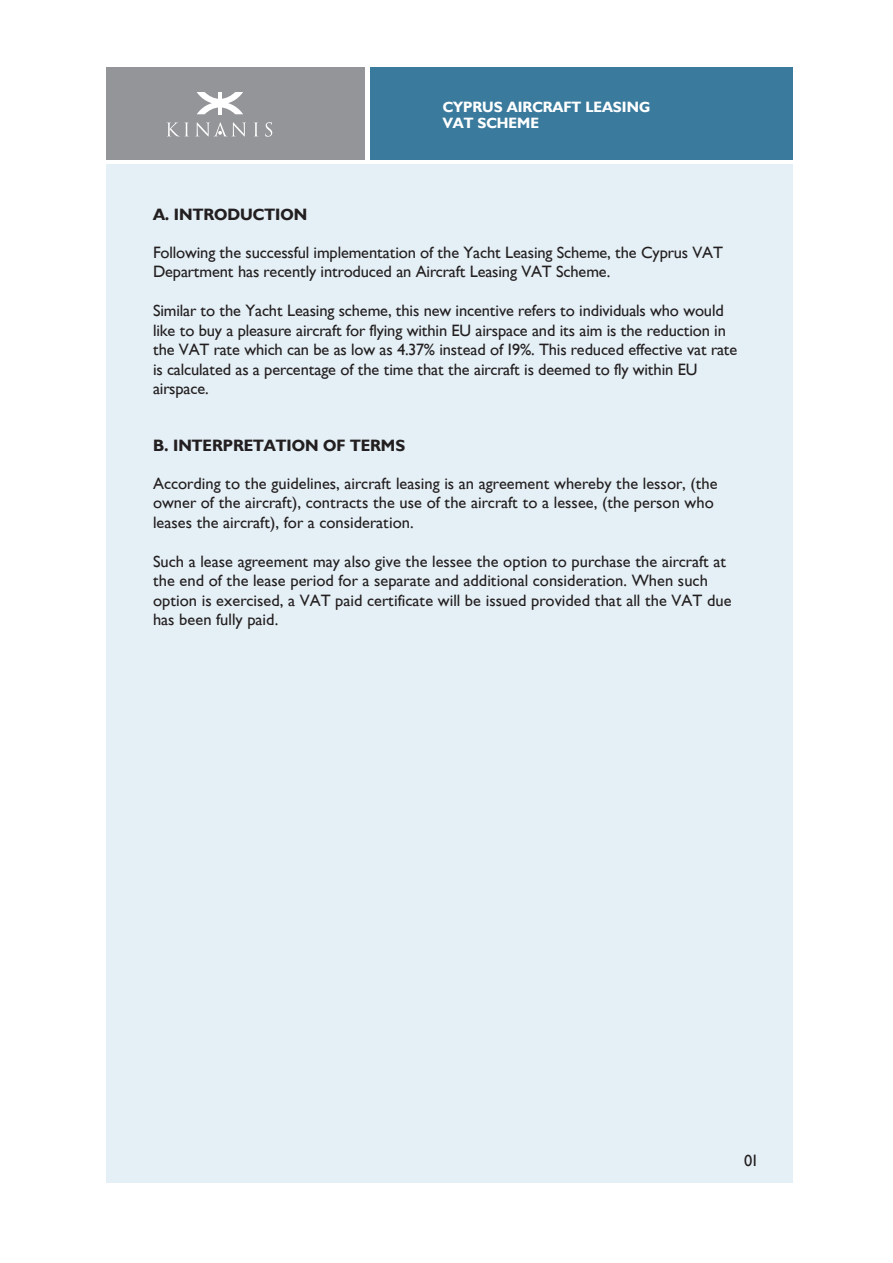
<style>
.page{position:relative;width:893px;height:1263px;background:#fff}
.page>*{position:absolute;margin:0;border:0;box-sizing:border-box;transform-origin:0 0}
.t1{font:16.5px/19.5px "Gill Sans Hel";letter-spacing:-.01em;color:#231f20}
.t2{font:16.5px "Gill Sans Hel Bold TF";color:#231f20}
.t3{font:15px/16.5px "Gill Sans Hel Bold TF";color:#fff}
</style>
<div class="page">
<div style="left:370px;top:68px;width:422px;height:92px;background:#397a9d"></div>
<div style="left:106px;top:164px;width:687px;height:1018px;background:#e5f0f6"></div>
<div style="left:107px;top:68px;width:258px;height:92px;background:#939598"></div>
<svg style="left:197px;top:92px;width:46px;height:22px"></svg>
<hr style="left:218px;top:92px;width:4px;height:22px;background:#fff">
<svg style="left:168px;top:123px;width:20px;height:13px"></svg>
<svg style="left:255px;top:123px;width:2px;height:13px"></svg>
<svg style="left:265px;top:122px;width:7px;height:15px"></svg>
<svg style="left:196px;top:122px;width:50px;height:14px"></svg>
<p class="t3" style="left:443px;top:99px;width:209px">CYPRUS AIRCRAFT LEASING<br>VAT SCHEME</p>
<p class="t2" style="left:153px;top:205px;width:156px">A. INTRODUCTION</p>
<p class="t1" style="left:153px;top:243px;width:571px">Following the successful implementation of the Yacht Leasing Scheme, the Cyprus VAT<br>Department has recently introduced an Aircraft Leasing VAT Scheme.</p>
<p class="t1" style="left:153px;top:301px;width:586px">Similar to the Yacht Leasing scheme, this new incentive refers to individuals who would like to buy a pleasure aircraft for flying within EU airspace and its aim is the reduction in the VAT rate which can be as low as 4.37% instead of 19%. This reduced effective vat rate is calculated as a percentage of the time that the aircraft is deemed to fly within EU airspace.</p>
<p class="t2" style="left:153px;top:436px;width:254px">B. INTERPRETATION OF TERMS</p>
<p class="t1" style="left:153px;top:474px;width:566px">According to the guidelines, aircraft leasing is an agreement whereby the lessor, (the owner of the aircraft), contracts the use of the aircraft to a lessee, (the person who leases the aircraft), for a consideration.</p>
<p class="t1" style="left:153px;top:552px;width:580px">Such a lease agreement may also give the lessee the option to purchase the aircraft at the end of the lease period for a separate and additional consideration. When such option is exercised, a VAT paid certificate will be issued provided that all the VAT due has been fully paid.</p>
<p class="t1" style="left:744px;top:1151px;width:14px">01</p>
</div>
